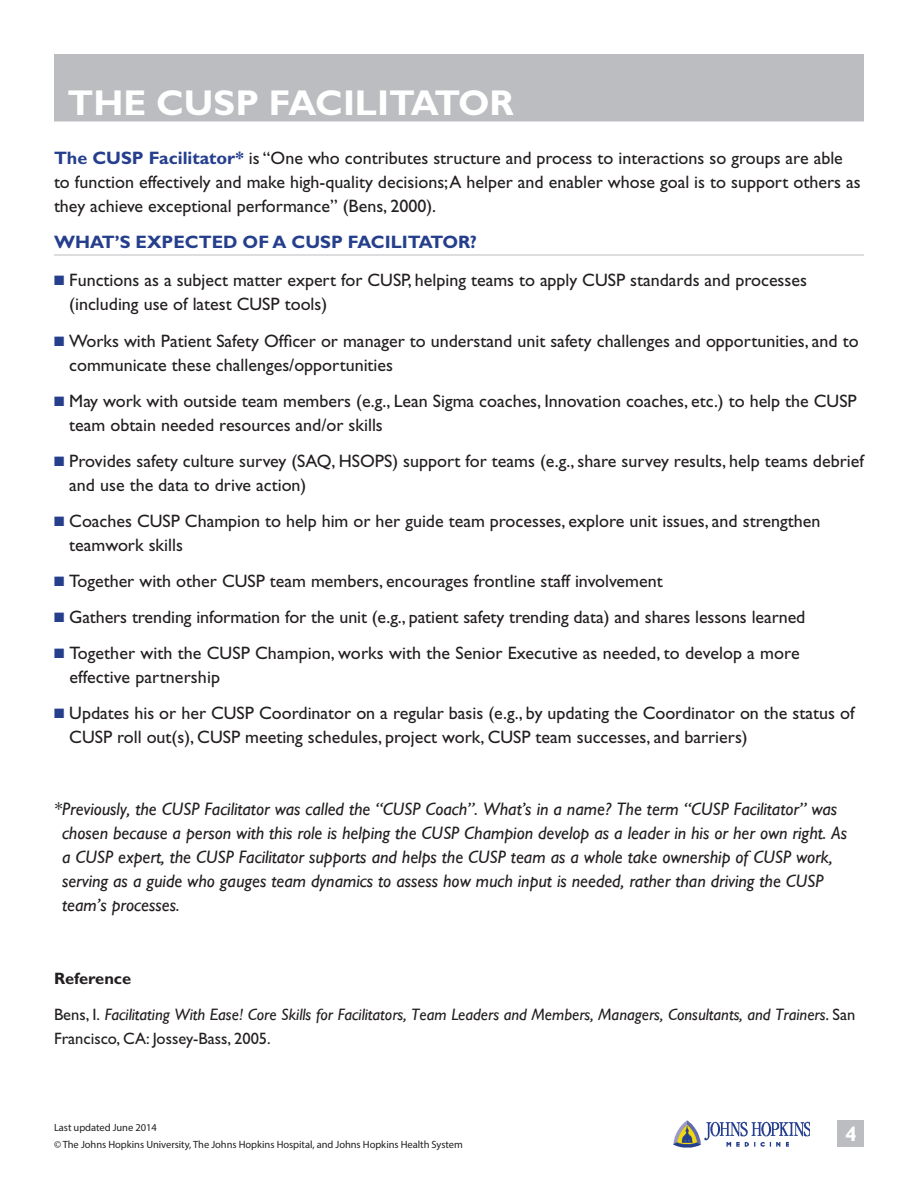
<style>
.page{position:relative;width:918px;height:1188px;background:#fff}
.page>*{position:absolute;margin:0;border:0;box-sizing:border-box;transform-origin:0 0}
.Page_Section_Heading{font:700 36px "Gill Sans Std";color:#fff}
.t1{font:700 21px "Gill Sans Std";color:#fff}
.t2{font:18px/24px "Gill Sans Std";color:#231f20}
.t3{font:italic 18px/24px "Gill Sans";color:#231f20}
.SUB_with_Rule_Below{font:700 18px "Gill Sans Std";color:#253f8d}
.t4{font:italic 16.5px/24px "Gill Sans";color:#231f20}
.t5{font:700 16.5px "Gill Sans Std";color:#231f20}
.t6{font:10.5px/16.5px "Myriad Pro";letter-spacing:-.005em;color:#231f20}
.s1{font-weight:700;color:#253f8d}
.s2{color:#253f8d}
.s3{font-family:"Gill Sans Std";font-style:normal}
.s4{font-family:"Myriad Pro";font-style:normal}
</style>
<div class="page">
<div style="left:837px;top:1120px;width:27px;height:28px;background:#bcbdc0"></div>
<img style="left:674px;top:1120px;width:136px;height:28px">
<div style="left:54px;top:54px;width:810px;height:68px;background:#bcbdc0"></div>
<hr style="left:54px;top:254px;width:810px;height:2px;background:#d1d2d4">
<p class="Page_Section_Heading" style="left:68px;top:81px;width:448px">THE CUSP FACILITATOR</p>
<p class="t2" style="left:54px;top:146px;width:808px"><span class="s1">The CUSP Facilitator*</span> is “One who contributes structure and process to interactions so groups are able to function effectively and make high-quality decisions; A helper and enabler whose goal is to support others as they achieve exceptional performance” (Bens, 2000).</p>
<p class="SUB_with_Rule_Below" style="left:54px;top:232px;width:425px">WHAT’S EXPECTED OF A CUSP FACILITATOR?</p>
<p class="t2" style="left:69px;top:268px;width:739px;text-indent:-15px"><span class="s2">■</span> Functions as a subject matter expert for CUSP, helping teams to apply CUSP standards and processes (including use of latest CUSP tools)</p>
<p class="t2" style="left:69px;top:329px;width:791px;text-indent:-15px"><span class="s2">■</span> Works with Patient Safety Officer or manager to understand unit safety challenges and opportunities, and to communicate these challenges/opportunities</p>
<p class="t2" style="left:69px;top:389px;width:789px;text-indent:-15px"><span class="s2">■</span> May work with outside team members (e.g., Lean Sigma coaches, Innovation coaches, etc.) to help the CUSP team obtain needed resources and/or skills</p>
<p class="t2" style="left:69px;top:449px;width:796px;text-indent:-15px"><span class="s2">■</span> Provides safety culture survey (SAQ, HSOPS) support for teams (e.g., share survey results, help teams debrief and use the data to drive action)</p>
<p class="t2" style="left:69px;top:509px;width:753px;text-indent:-15px"><span class="s2">■</span> Coaches CUSP Champion to help him or her guide team processes, explore unit issues, and strengthen teamwork skills</p>
<p class="t2" style="left:54px;top:569px;width:610px"><span class="s2">■</span> Together with other CUSP team members, encourages frontline staff involvement</p>
<p class="t2" style="left:54px;top:605px;width:753px"><span class="s2">■</span> Gathers trending information for the unit (e.g., patient safety trending data) and shares lessons learned</p>
<p class="t2" style="left:69px;top:641px;width:732px;text-indent:-15px"><span class="s2">■</span> Together with the CUSP Champion, works with the Senior Executive as needed, to develop a more effective partnership</p>
<p class="t2" style="left:69px;top:701px;width:787px;text-indent:-15px"><span class="s2">■</span> Updates his or her CUSP Coordinator on a regular basis (e.g., by updating the Coordinator on the status of<br>CUSP roll out(s), CUSP meeting schedules, project work, CUSP team successes, and barriers)</p>
<p class="t3" style="left:62px;top:797px;width:787px;text-indent:-8px">*Previously, the CUSP Facilitator was called the “CUSP Coach”. What’s in a name? The term “CUSP Facilitator” was chosen because a person with this role is helping the CUSP Champion develop as a leader in his or her own right. As a CUSP expert, the CUSP Facilitator supports and helps the CUSP team as a whole take ownership of CUSP work, serving as a guide who gauges team dynamics to assess how much input is needed, rather than driving the CUSP team’s processes.</p>
<p class="t5" style="left:54px;top:969px;width:79px">Reference</p>
<p class="t4" style="left:54px;top:1003px;width:803px"><span class="s3">Bens, I.</span> Facilitating With Ease! Core Skills for Facilitators, Team Leaders and Members, Managers, Consultants, and Trainers<span class="s4">.</span> <span class="s3">San<br>Francisco, CA: Jossey-Bass, 2005.</span></p>
<p class="t6" style="left:54px;top:1119px;width:410px">Last updated June 2014<br>© The Johns Hopkins University, The Johns Hopkins Hospital, and Johns Hopkins Health System</p>
<p class="t1" style="left:845px;top:1122px;width:13px">4</p>
</div>
